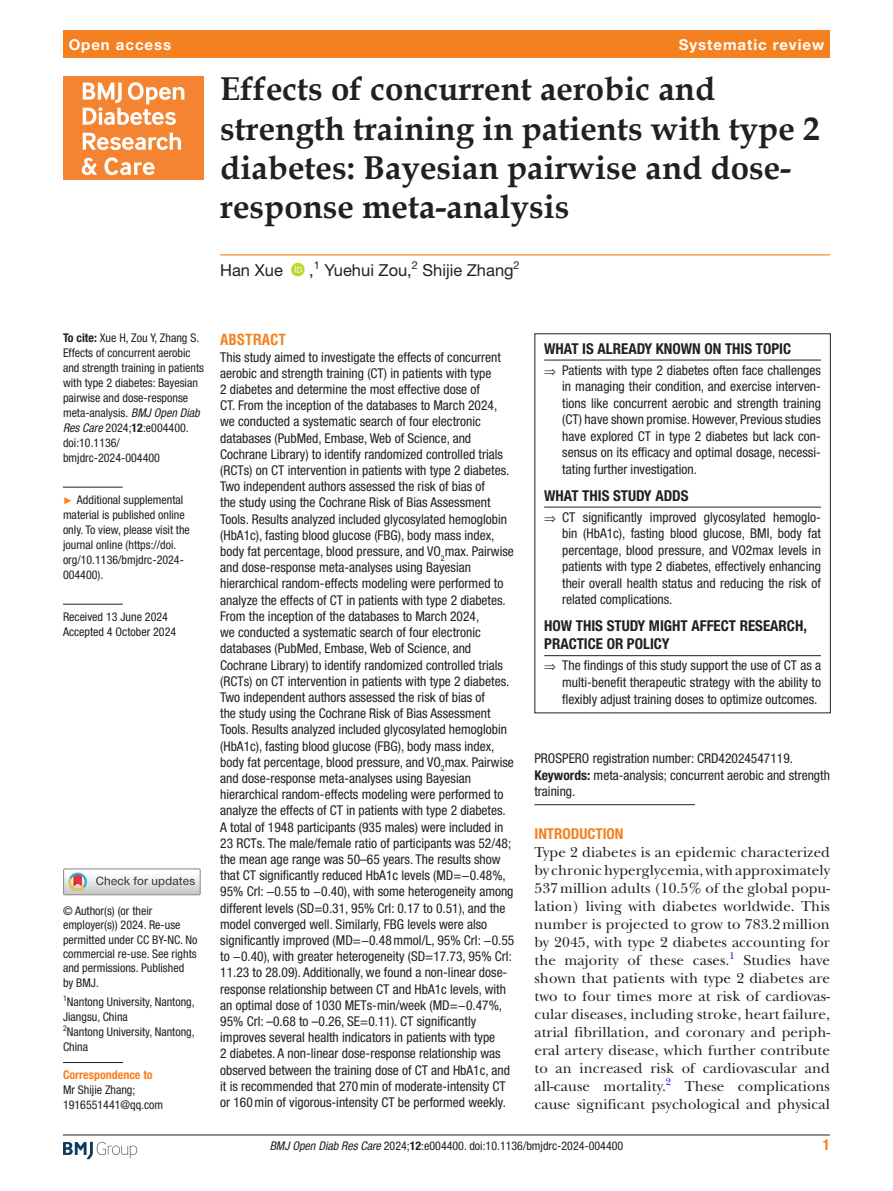
<style>
.page{position:relative;width:893px;height:1191px;background:#fff}
.page>*{position:absolute;margin:0;border:0;box-sizing:border-box;transform-origin:0 0}
.t1{font:700 33px/39px "Book Antiqua";color:#231f20}
.t2{font:16.5px "Helvetica Neue LT Std";color:#231f20}
.t3{font:15px/18px "New Baskerville";letter-spacing:.005em;color:#231f20;text-align:justify}
.t4{font:700 condensed 15px/18px "Helvetica Neue LT Std";color:#231f20}
.t5{font:700 15px "Helvetica Neue LT Std";letter-spacing:.065em;color:#fff}
.t6{font:700 condensed 15px "Helvetica Neue LT Std";color:#f58020}
.t7{font:700 condensed 15px "Helvetica";color:#f58020}
.t8{font:condensed 13.5px/16.2px "Helvetica Neue LT Std";color:#231f20;text-align:justify}
.t9{font:condensed 12px/15px "Helvetica Neue LT Std";color:#231f20}
.t10{font:700 condensed 12px "Helvetica Neue LT Std";color:#f58020}
.t11{font:9.9px "New Baskerville";color:#00f}
.s1{font-weight:700}
.s2{font-style:italic}
.s3{font-family:"Arial";font-stretch:normal;font-size:9.75px;color:#f58020}
</style>
<div class="page">
<hr style="left:63px;top:1134px;width:767px;height:1px;background:#231f20">
<svg style="left:63px;top:1141px;width:74px;height:18px"></svg>
<div style="left:63px;top:31px;width:767px;height:27px;background:#f58020"></div>
<hr style="left:220px;top:254px;width:610px;height:1px;background:#f58020">
<svg style="left:291px;top:263px;width:14px;height:13px"></svg>
<hr style="left:63px;top:1062px;width:60px;height:1px;background:#231f20">
<hr style="left:63px;top:487px;width:60px;height:1px;background:#231f20">
<hr style="left:63px;top:604px;width:60px;height:1px;background:#231f20">
<div style="left:63px;top:868px;width:138px;height:27px;border:1px solid #969090"></div>
<svg style="left:64px;top:869px;width:136px;height:25px"></svg>
<div style="left:63px;top:76px;width:140px;height:104px;background:#f58432"></div>
<svg style="left:83px;top:82px;width:101px;height:43px"></svg>
<svg style="left:83px;top:133px;width:98px;height:17px"></svg>
<svg style="left:82px;top:158px;width:15px;height:17px"></svg>
<svg style="left:105px;top:157px;width:50px;height:18px"></svg>
<hr style="left:534px;top:804px;width:161px;height:1px;background:#231f20">
<hr style="left:544px;top:360px;width:277px;height:1px;background:#231f20">
<hr style="left:544px;top:507px;width:277px;height:1px;background:#231f20">
<hr style="left:544px;top:655px;width:277px;height:1px;background:#231f20">
<p class="t5" style="left:69px;top:35px;width:104px">Open access</p>
<p class="t5" style="left:679px;top:35px;width:147px">Systematic review</p>
<h1 class="t1" style="left:220px;top:70px;width:601px">Effects of concurrent aerobic and strength training in patients with type 2 diabetes: Bayesian pairwise and dose&shy;response meta-analysis</h1>
<p class="t2" style="left:220px;top:261px;width:64px">Han Xue</p>
<p class="t2" style="left:309px;top:261px;width:212px">,<sup>1</sup> Yuehui Zou,<sup>2</sup> Shijie Zhang<sup>2</sup></p>
<p class="t9" style="left:63px;top:330px;width:142px"><span class="s1">To cite:</span> Xue H, Zou Y, Zhang S.<br>Effects of concurrent aerobic and strength training in patients with type 2 diabetes: Bayesian pairwise and dose-response meta-analysis. <span class="s2">BMJ Open Diab<br>Res Care</span> 2024;<span class="s1">12</span>:e004400. doi:10.1136/ bmjdrc-2024-004400</p>
<p class="t9" style="left:63px;top:492px;width:128px"><span class="s3">►</span> Additional supplemental material is published online only. To view, please visit the journal online (https://doi. org/10.1136/bmjdrc-2024-<br>004400).</p>
<p class="t9" style="left:63px;top:609px;width:115px">Received 13 June 2024<br>Accepted 4 October 2024</p>
<p class="t9" style="left:63px;top:903px;width:136px;line-height:14.4px">© Author(s) (or their employer(s)) 2024. Re-use permitted under CC BY-NC. No commercial re-use. See rights and permissions. Published by BMJ.</p>
<p class="t9" style="left:63px;top:994px;width:133px"><sup>1</sup>Nantong University, Nantong,<br>Jiangsu, China<br><sup>2</sup>Nantong University, Nantong,<br>China</p>
<p class="t10" style="left:63px;top:1067px;width:91px">Correspondence to</p>
<p class="t9" style="left:63px;top:1082px;width:102px">Mr Shijie Zhang;<br>1916551441@qq.com</p>
<p class="t7" style="left:220px;top:330px;width:67px">ABSTRACT</p>
<p class="t8" style="left:220px;top:349px;width:296px;text-align:left">This study aimed to investigate the effects of concurrent aerobic and strength training (CT) in patients with type<br>2 diabetes and determine the most effective dose of<br>CT. From the inception of the databases to March 2024, we conducted a systematic search of four electronic databases (PubMed, Embase, Web of Science, and Cochrane Library) to identify randomized controlled trials (RCTs) on CT intervention in patients with type 2 diabetes.<br>Two independent authors assessed the risk of bias of<br>the study using the Cochrane Risk of Bias Assessment Tools. Results analyzed included glycosylated hemoglobin (HbA1c), fasting blood glucose (FBG), body mass index, body fat percentage, blood pressure, and VO<sub>2</sub>max. Pairwise and dose-response meta-analyses using Bayesian hierarchical random-effects modeling were performed to analyze the effects of CT in patients with type 2 diabetes.<br>From the inception of the databases to March 2024,<br>we conducted a systematic search of four electronic databases (PubMed, Embase, Web of Science, and Cochrane Library) to identify randomized controlled trials (RCTs) on CT intervention in patients with type 2 diabetes.<br>Two independent authors assessed the risk of bias of<br>the study using the Cochrane Risk of Bias Assessment Tools. Results analyzed included glycosylated hemoglobin (HbA1c), fasting blood glucose (FBG), body mass index, body fat percentage, blood pressure, and VO<sub>2</sub>max. Pairwise and dose-response meta-analyses using Bayesian hierarchical random-effects modeling were performed to analyze the effects of CT in patients with type 2 diabetes.<br>A total of 1948 participants (935 males) were included in 23 RCTs. The male/female ratio of participants was 52/48; the mean age range was 50–65 years. The results show that CT significantly reduced HbA1c levels (MD=−0.48%, 95% CrI: −0.55 to −0.40), with some heterogeneity among different levels (SD=0.31, 95% CrI: 0.17 to 0.51), and the model converged well. Similarly, FBG levels were also significantly improved (MD=−0.48mmol/L, 95% CrI: −0.55 to −0.40), with greater heterogeneity (SD=17.73, 95% CrI:<br>11.23 to 28.09). Additionally, we found a non-linear dose&shy;response relationship between CT and HbA1c levels, with an optimal dose of 1030 METs-min/week (MD=−0.47%, 95% CrI: –0.68 to –0.26, SE=0.11). CT significantly improves several health indicators in patients with type<br>2 diabetes. A non-linear dose-response relationship was observed between the training dose of CT and HbA1c, and it is recommended that 270min of moderate-intensity CT or 160min of vigorous-intensity CT be performed weekly.</p>
<p class="t4" style="left:544px;top:339px;width:248px">WHAT IS ALREADY KNOWN ON THIS TOPIC</p>
<p class="t8" style="left:562px;top:362px;width:260px;text-indent:-18px">⇒ Patients with type 2 diabetes often face challenges in managing their condition, and exercise interven&shy;tions like concurrent aerobic and strength training (CT) have shown promise. However, Previous studies have explored CT in type 2 diabetes but lack con&shy;sensus on its efficacy and optimal dosage, necessi&shy;tating further investigation.</p>
<p class="t4" style="left:544px;top:486px;width:146px">WHAT THIS STUDY ADDS</p>
<p class="t8" style="left:562px;top:509px;width:260px;text-indent:-18px">⇒ CT significantly improved glycosylated hemoglo&shy;bin (HbA1c), fasting blood glucose, BMI, body fat percentage, blood pressure, and VO2max levels in patients with type 2 diabetes, effectively enhancing their overall health status and reducing the risk of related complications.</p>
<p class="t4" style="left:544px;top:617px;width:264px">HOW THIS STUDY MIGHT AFFECT RESEARCH,<br>PRACTICE OR POLICY</p>
<p class="t8" style="left:562px;top:657px;width:260px;text-indent:-18px">⇒ The findings of this study support the use of CT as a multi-benefit therapeutic strategy with the ability to flexibly adjust training doses to optimize outcomes.</p>
<p class="t8" style="left:534px;top:750px;width:297px;text-align:left">PROSPERO registration number: CRD42024547119.<br><span class="s1">Keywords:</span> meta-analysis; concurrent aerobic and strength training.</p>
<p class="t6" style="left:534px;top:825px;width:91px">INTRODUCTION</p>
<p class="t3" style="left:534px;top:843px;width:297px">Type 2 diabetes is an epidemic characterized by chronic hyperglycemia, with approximately 537million adults (10.5% of the global popu&shy;lation) living with diabetes worldwide. This number is projected to grow to 783.2million by 2045, with type 2 diabetes accounting for the majority of these cases.</p>
<p class="t11" style="left:730px;top:949px;width:7px">1</p>
<p class="t3" style="left:534px;top:951px;width:297px;text-indent:209px">Studies have shown that patients with type 2 diabetes are two to four times more at risk of cardiovas&shy;cular diseases, including stroke, heart failure, atrial fibrillation, and coronary and periph&shy;eral artery disease, which further contribute to an increased risk of cardiovascular and all-cause mortality.</p>
<p class="t11" style="left:666px;top:1075px;width:7px">2</p>
<p class="t3" style="left:534px;top:1077px;width:297px;text-align:right">These complications<br>cause significant psychological and physical</p>
<p class="t9" style="left:270px;top:1137px;width:355px"><span class="s2">BMJ Open Diab Res Care</span> 2024;<span class="s1">12</span>:e004400. doi:10.1136/bmjdrc-2024-004400</p>
<p class="t6" style="left:823px;top:1135px;width:9px">1</p>
</div>
